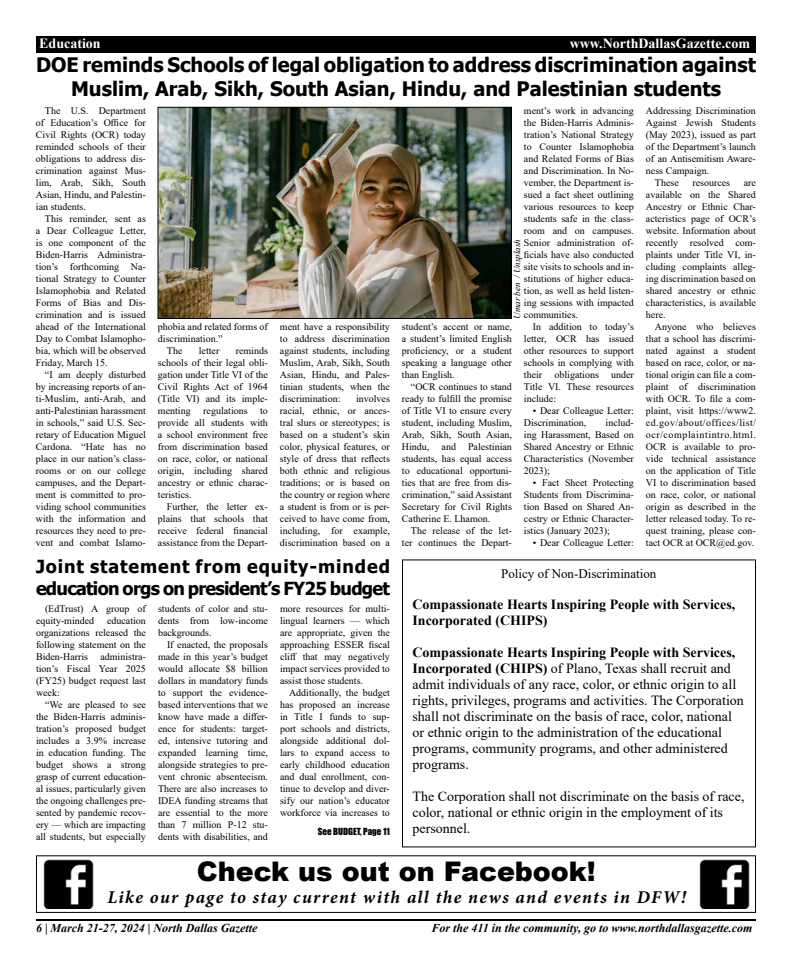
<style>
.page{position:relative;width:792px;height:972px;background:#fff}
.page>*{position:absolute;margin:0;border:0;box-sizing:border-box;transform-origin:0 0}
.t1{font:900 27px "Arial";color:#000}
.t2{font:700 20px/24px "Tahoma";color:#000;text-align:center}
.t3{font:700 18px/21.6px "Tahoma";letter-spacing:-.04em;color:#000}
.t4{font:italic 700 18px "Minion Pro";letter-spacing:.075em;color:#000}
.t5{font:14px/16px "Times New Roman";color:#000}
.t6{font:700 14px/16px "Times New Roman";color:#000}
.t7{font:700 14px "Times New Roman";color:#fff}
.t8{font:13px "Times New Roman";color:#000}
.t9{font:italic 700 12px "Times New Roman";color:#000}
.t10{font:10px/12px "Times New Roman";color:#000;text-align:justify}
.t11{font:9px "Impact";color:#000}
.t12{font:italic 9px "Times New Roman";color:#000}
.s1{font-weight:700}
</style>
<div class="page">
<div style="left:36px;top:36px;width:720px;height:17px;background:#000"></div>
<hr style="left:36px;top:919px;width:720px;height:2px;background:#000">
<div style="left:36px;top:855px;width:720px;height:58px;border:1px solid #000"></div>
<img style="left:43px;top:860px;width:51px;height:49px">
<img style="left:699px;top:860px;width:51px;height:49px">
<div style="left:402px;top:559px;width:354px;height:288px;border:1px solid #000"></div>
<img style="left:160px;top:109px;width:350px;height:208px">
<div style="left:158px;top:107px;width:354px;height:212px;border:1px solid #000"></div>
<h3 class="t7" style="left:39px;top:33px;width:63px">Education</h3>
<h3 class="t7" style="left:570px;top:33px;width:182px">www.NorthDallasGazette.com</h3>
<h2 class="t2" style="left:36px;top:54px;width:722px">DOE reminds Schools of legal obligation to address discrimination against<br>Muslim, Arab, Sikh, South Asian, Hindu, and Palestinian students</h2>
<p class="t10" style="left:36px;top:105px;width:111px;text-indent:9px">The U.S. Department of Education’s Office for Civil Rights (OCR) today reminded schools of their obligations to address dis&shy;crimination against Mus&shy;lim, Arab, Sikh, South Asian, Hindu, and Palestin&shy;ian students.</p>
<p class="t10" style="left:36px;top:213px;width:111px;text-indent:9px">This reminder, sent as a Dear Colleague Letter, is one component of the Biden-Harris Administra&shy;tion’s forthcoming Na&shy;tional Strategy to Counter Islamophobia and Related Forms of Bias and Dis&shy;crimination and is issued ahead of the International Day to Combat Islamopho&shy;bia, which will be observed Friday, March 15.</p>
<p class="t10" style="left:36px;top:369px;width:111px;text-indent:9px">“I am deeply disturbed by increasing reports of an&shy;ti-Muslim, anti-Arab, and anti-Palestinian harassment in schools,” said U.S. Sec&shy;retary of Education Miguel Cardona. “Hate has no place in our nation’s class&shy;rooms or on our college campuses, and the Depart&shy;ment is committed to pro&shy;viding school communities with the information and resources they need to pre&shy;vent and combat Islamo-</p>
<p class="t10" style="left:158px;top:321px;width:111px">phobia and related forms of</p>
<p class="t10" style="left:158px;top:333px;width:66px">discrimination.”</p>
<p class="t10" style="left:167px;top:345px;width:17px">The</p>
<p class="t10" style="left:199px;top:345px;width:22px">letter</p>
<p class="t10" style="left:158px;top:345px;width:111px;text-indent:78px">reminds schools of their legal obli&shy;gation under Title VI of the Civil Rights Act of 1964 (Title VI) and its imple&shy;menting regulations to provide all students with a school environment free from discrimination based on race, color, or national origin, including shared ancestry or ethnic charac&shy;teristics.</p>
<p class="t10" style="left:158px;top:501px;width:111px;text-indent:9px">Further, the letter ex&shy;plains that schools that receive federal financial assistance from the Depart-</p>
<p class="t10" style="left:280px;top:321px;width:111px">ment have a responsibility to address discrimination against students, including Muslim, Arab, Sikh, South Asian, Hindu, and Pales&shy;tinian students, when the discrimination:</p>
<p class="t10" style="left:280px;top:393px;width:111px;text-indent:76px">involves racial, ethnic, or ances&shy;tral slurs or stereotypes; is based on a student’s skin color, physical features, or style of dress that reflects both ethnic and religious traditions; or is based on the country or region where a student is from or is per&shy;ceived to have come from, including, for example, discrimination based on a</p>
<h3 class="t3" style="left:36px;top:557px;width:356px">Joint statement from equity-minded education orgs on president’s FY25 budget</h3>
<p class="t10" style="left:36px;top:602px;width:111px;text-indent:9px">(EdTrust) A group of equity-minded</p>
<p class="t10" style="left:36px;top:614px;width:111px;text-indent:71px">education organizations released the following statement on the Biden-Harris administra&shy;tion’s Fiscal Year 2025 (FY25) budget request last week:</p>
<p class="t10" style="left:36px;top:698px;width:111px;text-indent:9px">“We are pleased to see the Biden-Harris adminis&shy;tration’s proposed budget includes a 3.9% increase in education funding. The budget shows a strong grasp of current education&shy;al issues, particularly given the ongoing challenges pre&shy;sented by pandemic recov&shy;ery — which are impacting all students, but especially</p>
<p class="t10" style="left:158px;top:602px;width:111px">students of color and stu&shy;dents from low-income backgrounds.</p>
<p class="t10" style="left:158px;top:638px;width:111px;text-indent:9px">If enacted, the proposals made in this year’s budget would allocate $8 billion dollars in mandatory funds to support the evidence&shy;based interventions that we know have made a differ&shy;ence for students: target&shy;ed, intensive tutoring and expanded learning time, alongside strategies to pre&shy;vent chronic absenteeism.<br>There are also increases to IDEA funding streams that are essential to the more than 7 million P-12 stu&shy;dents with disabilities, and</p>
<p class="t10" style="left:280px;top:602px;width:111px">more resources for multi&shy;lingual learners — which are appropriate, given the approaching ESSER fiscal cliff that may negatively impact services provided to assist those students.</p>
<p class="t10" style="left:280px;top:686px;width:111px;text-indent:9px">Additionally, the budget has proposed an increase in Title I funds to sup&shy;port schools and districts, alongside additional dol&shy;lars to expand access to early childhood education and dual enrollment, con&shy;tinue to develop and diver&shy;sify our nation’s educator workforce via increases to</p>
<p class="t11" style="left:318px;top:824px;width:74px">See BUDGET, Page 11</p>
<p class="t10" style="left:524px;top:105px;width:111px">ment’s work in advancing the Biden-Harris Adminis&shy;tration’s National Strategy to Counter Islamophobia and Related Forms of Bias and Discrimination. In No&shy;vember, the Department is&shy;sued a fact sheet outlining various resources to keep students safe in the class&shy;room and on campuses.<br>Senior administration of&shy;ficials have also conducted site visits to schools and in&shy;stitutions of higher educa&shy;tion, as well as held listen&shy;ing sessions with impacted communities.</p>
<p class="t10" style="left:524px;top:321px;width:111px;text-indent:9px">In addition to today’s letter, OCR has issued other resources to support schools in complying with their obligations under Title VI. These resources include:</p>
<p class="t10" style="left:524px;top:405px;width:111px;text-indent:9px">• Dear Colleague Letter:<br>Discrimination,</p>
<p class="t12" style="left:511px;top:319px;width:81px;rotate:-90deg">Umar ben / Unsplash</p>
<p class="t10" style="left:402px;top:321px;width:111px">student’s accent or name, a student’s limited English proficiency, or a student speaking a language other than English.</p>
<p class="t10" style="left:402px;top:381px;width:111px;text-indent:9px">“OCR continues to stand ready to fulfill the promise of Title VI to ensure every student, including Muslim, Arab, Sikh, South Asian, Hindu, and Palestinian students, has equal access to educational opportuni&shy;ties that are free from dis&shy;crimination,” said Assistant Secretary for Civil Rights Catherine E. Lhamon.</p>
<p class="t10" style="left:402px;top:525px;width:111px;text-align:right">The release of the let&shy;ter continues the Depart-</p>
<p class="t10" style="left:524px;top:417px;width:111px;text-indent:82px">includ&shy;ing Harassment, Based on Shared Ancestry or Ethnic Characteristics (November 2023);</p>
<p class="t10" style="left:524px;top:477px;width:111px;text-indent:9px">• Fact Sheet Protecting Students from Discrimina&shy;tion Based on Shared An&shy;cestry or Ethnic Character&shy;istics (January 2023);</p>
<p class="t10" style="left:533px;top:537px;width:102px">• Dear Colleague Letter:</p>
<p class="t10" style="left:646px;top:105px;width:111px">Addressing Discrimination</p>
<p class="t10" style="left:646px;top:117px;width:111px">Against Jewish Students</p>
<p class="t10" style="left:646px;top:129px;width:111px">(May 2023), issued as part</p>
<p class="t10" style="left:646px;top:141px;width:111px">of the Department’s launch</p>
<p class="t10" style="left:646px;top:153px;width:111px">of an Antisemitism Aware-</p>
<p class="t10" style="left:646px;top:165px;width:65px">ness Campaign.</p>
<p class="t10" style="left:655px;top:177px;width:25px">These</p>
<p class="t10" style="left:692px;top:177px;width:39px">resources</p>
<p class="t10" style="left:646px;top:177px;width:111px;text-indent:98px">are available on the Shared Ancestry or Ethnic Char&shy;acteristics page of OCR’s website. Information about recently resolved com&shy;plaints under Title VI, in&shy;cluding complaints alleg&shy;ing discrimination based on shared ancestry or ethnic characteristics, is available here.</p>
<p class="t10" style="left:646px;top:321px;width:112px;text-indent:9px">Anyone who believes that a school has discrimi&shy;nated against a student based on race, color, or na&shy;tional origin can file a com&shy;plaint of discrimination with OCR. To file a com&shy;plaint, visit https://www2. ed.gov/about/offices/list/ ocr/complaintintro.html.<br>OCR is available to pro&shy;vide technical assistance on the application of Title VI to discrimination based on race, color, or national origin as described in the letter released today. To re&shy;quest training, please con&shy;tact OCR at OCR@ed.gov.</p>
<h3 class="t8" style="left:501px;top:564px;width:157px">Policy of Non-Discrimination</h3>
<h3 class="t6" style="left:413px;top:596px;width:324px">Compassionate Hearts Inspiring People with Services,<br>Incorporated (CHIPS)</h3>
<p class="t5" style="left:413px;top:644px;width:333px"><span class="s1">Compassionate Hearts Inspiring People with Services, Incorporated (CHIPS)</span> of Plano, Texas shall recruit and admit individuals of any race, color, or ethnic origin to all rights, privileges, programs and activities. The Corporation shall not discriminate on the basis of race, color, national or ethnic origin to the administration of the educational programs, community programs, and other administered programs.</p>
<h3 class="t5" style="left:413px;top:788px;width:334px">The Corporation shall not discriminate on the basis of race, color, national or ethnic origin in the employment of its personnel.</h3>
<h1 class="t1" style="left:197px;top:851px;width:401px">Check us out on Facebook!</h1>
<h3 class="t4" style="left:107px;top:884px;width:580px">Like our page to stay current with all the news and events in DFW!</h3>
<p class="t9" style="left:36px;top:920px;width:223px">6 | March 21-27, 2024 | North Dallas Gazette</p>
<p class="t9" style="left:432px;top:920px;width:322px">For the 411 in the community, go to www.northdallasgazette.com</p>
</div>
